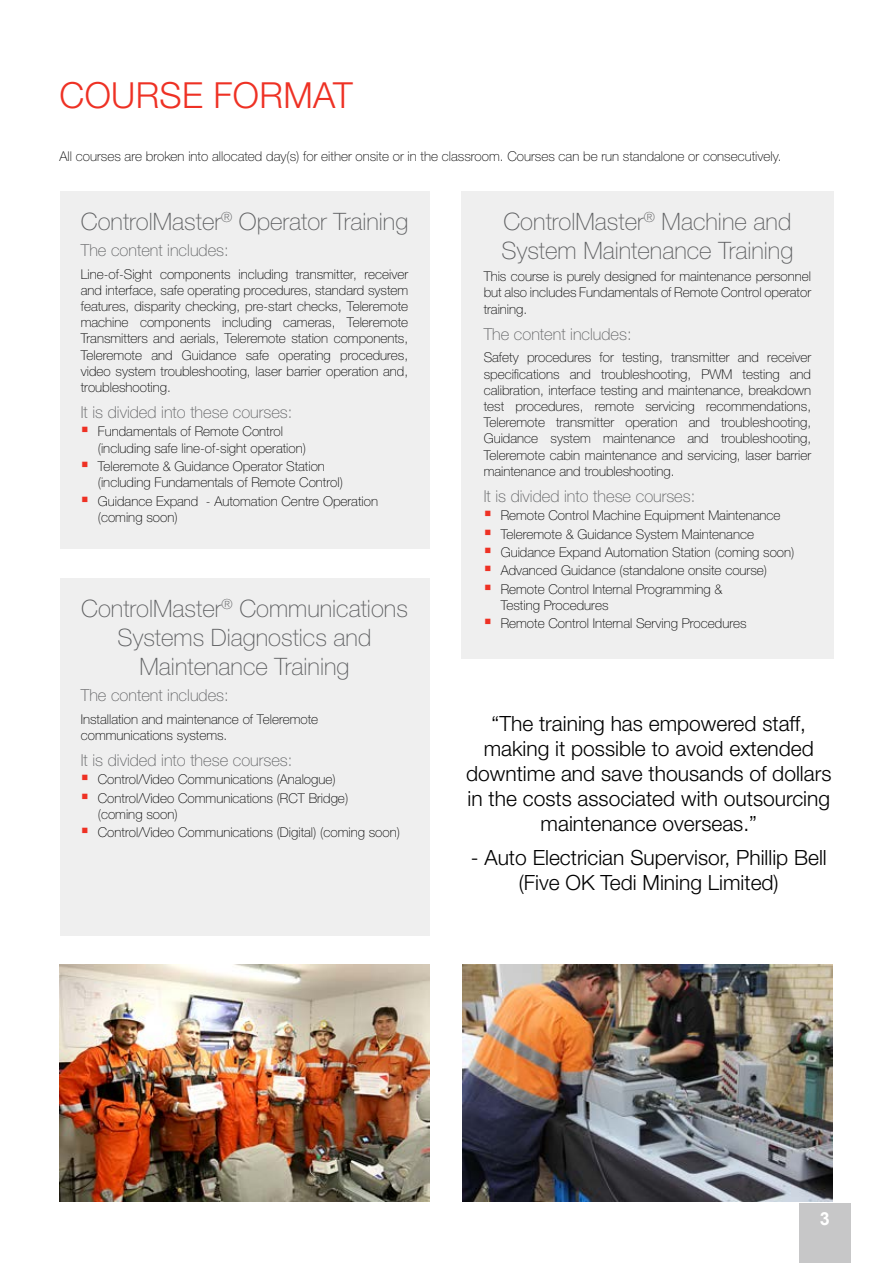
<style>
.page{position:relative;width:893px;height:1263px;background:#fff}
.page>*{position:absolute;margin:0;border:0;box-sizing:border-box;transform-origin:0 0}
.t1{font:300 36px "Helvetica Neue LT Std";letter-spacing:.01em;color:#ee3124}
.t2{font:100 24px/28.8px "Helvetica Neue LT Std";color:#5f6062;text-align:center}
.t3{font:300 21px/25.2px "Helvetica Neue LT Std";color:#000;text-align:center}
.t4{font:700 18px "Arial";color:#fff}
.t5{font:100 16.5px "Helvetica Neue LT Std";color:#5f6062}
.t6{font:100 13.5px/16.2px "Helvetica Neue LT Std";color:#000}
</style>
<div class="page">
<img style="left:462px;top:964px;width:370px;height:237px">
<div style="left:60px;top:191px;width:369px;height:358px;background:#efefef"></div>
<div style="left:60px;top:579px;width:369px;height:357px;background:#efefef"></div>
<div style="left:461px;top:191px;width:372px;height:468px;background:#efefef"></div>
<img style="left:60px;top:964px;width:369px;height:237px">
<div style="left:799px;top:1203px;width:51px;height:60px;background:#c7c7c8"></div>
<h1 class="t1" style="left:60px;top:74px;width:295px">COURSE FORMAT</h1>
<p class="t6" style="left:60px;top:148px;width:723px">All courses are broken into allocated day(s) for either onsite or in the classroom. Courses can be run standalone or consecutively.</p>
<h2 class="t2" style="left:81px;top:207px;width:329px">ControlMaster<sup>®</sup> Operator Training</h2>
<p class="t5" style="left:81px;top:241px;width:150px">The content includes:</p>
<p class="t6" style="left:81px;top:266px;width:329px;text-align:justify">Line-of-Sight components including transmitter, receiver and interface, safe operating procedures, standard system features, disparity checking, pre-start checks, Teleremote machine components including cameras, Teleremote Transmitters and aerials, Teleremote station components, Teleremote and Guidance safe operating procedures, video system troubleshooting, laser barrier operation and, troubleshooting.</p>
<p class="t5" style="left:81px;top:403px;width:213px">It is divided into these courses:</p>
<p class="t6" style="left:98px;top:423px;width:210px">Fundamentals of Remote Control (including safe line-of-sight operation)</p>
<p class="t6" style="left:98px;top:458px;width:247px">Teleremote &amp; Guidance Operator Station (including Fundamentals of Remote Control)</p>
<p class="t6" style="left:98px;top:493px;width:282px">Guidance Expand - Automation Centre Operation (coming soon)</p>
<h2 class="t2" style="left:81px;top:594px;width:328px">ControlMaster<sup>®</sup> Communications<br>Systems Diagnostics and<br>Maintenance Training</h2>
<p class="t5" style="left:81px;top:686px;width:150px">The content includes:</p>
<p class="t6" style="left:81px;top:711px;width:239px">Installation and maintenance of Teleremote communications systems.</p>
<p class="t5" style="left:81px;top:751px;width:213px">It is divided into these courses:</p>
<p class="t6" style="left:98px;top:770px;width:252px;line-height:18.3px">Control/Video Communications (Analogue)<br>Control/Video Communications (RCT Bridge)</p>
<p class="t6" style="left:98px;top:805px;width:304px;line-height:18.3px">(coming soon)<br>Control/Video Communications (Digital) (coming soon)</p>
<h2 class="t2" style="left:502px;top:207px;width:293px;text-align:left">ControlMaster<sup>®</sup> Machine and<br>System Maintenance Training</h2>
<p class="t6" style="left:484px;top:268px;width:329px;text-align:justify">This course is purely designed for maintenance personnel but also includes Fundamentals of Remote Control operator training.</p>
<p class="t5" style="left:484px;top:324px;width:150px">The content includes:</p>
<p class="t6" style="left:484px;top:349px;width:329px;text-align:justify">Safety procedures for testing, transmitter and receiver specifications and troubleshooting, PWM testing and calibration, interface testing and maintenance, breakdown test procedures, remote servicing recommendations, Teleremote transmitter operation and troubleshooting, Guidance system maintenance and troubleshooting, Teleremote cabin maintenance and servicing, laser barrier maintenance and troubleshooting.</p>
<p class="t5" style="left:484px;top:487px;width:213px">It is divided into these courses:</p>
<p class="t6" style="left:501px;top:506px;width:295px;line-height:18.3px">Remote Control Machine Equipment Maintenance Teleremote &amp; Guidance System Maintenance Guidance Expand Automation Station (coming soon)<br>Advanced Guidance (standalone onsite course)<br>Remote Control Internal Programming &amp;</p>
<p class="t6" style="left:501px;top:596px;width:247px;line-height:18.3px">Testing Procedures<br>Remote Control Internal Serving Procedures</p>
<h3 class="t3" style="left:466px;top:710px;width:367px">“The training has empowered staff, making it possible to avoid extended downtime and save thousands of dollars in the costs associated with outsourcing maintenance overseas.”</h3>
<h3 class="t3" style="left:471px;top:844px;width:357px">- Auto Electrician Supervisor, Phillip Bell (Five OK Tedi Mining Limited)</h3>
<h3 class="t4" style="left:820px;top:1207px;width:12px">3</h3>
</div>
